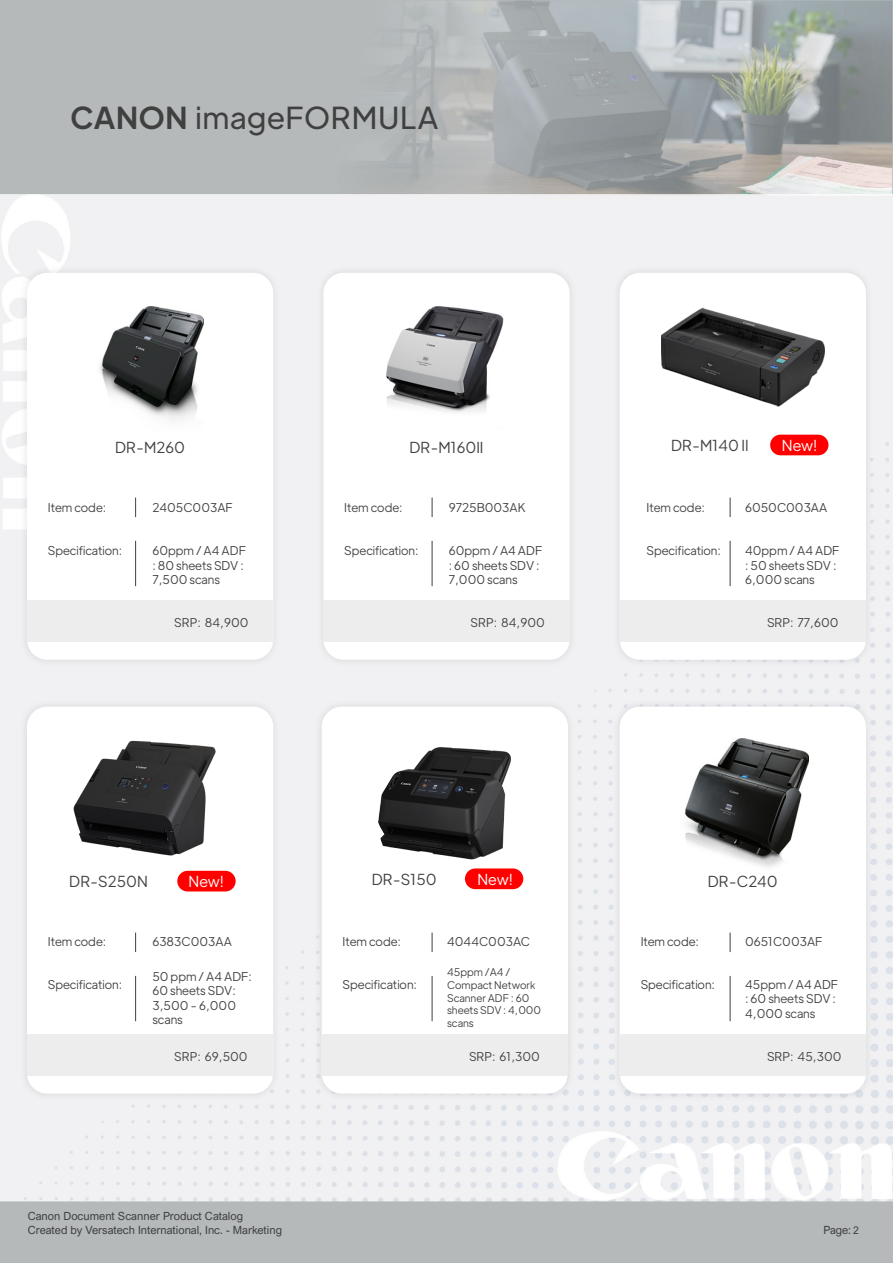
<style>
.page{position:relative;width:893px;height:1263px;background:#fff}
.page>*{position:absolute;margin:0;border:0;box-sizing:border-box;transform-origin:0 0}
.t1{font:30px "Plus Jakarta Text";color:#404040}
.t2{font:300 15px "Plus Jakarta Display";color:#404040}
.t3{font:300 15px "Plus Jakarta Display";color:#fff}
.t4{font:300 12px/14.4px "Plus Jakarta Display";color:#404040}
.t5{font:11.25px/13.5px "Arial Nova";color:#404040}
.t6{font:300 10.5px/12.6px "Plus Jakarta Display";color:#404040}
.s1{font-weight:700}
.s2{font-size:10.5px}
</style>
<div class="page">
<img style="left:0;top:0;width:893px;height:1263px">
<div style="left:18px;top:264px;width:263px;height:404px;background:#000;opacity:.1"></div>
<div style="left:27px;top:273px;width:246px;height:387px;background:#fff;border-radius:20px"></div>
<div style="left:315px;top:264px;width:263px;height:404px;background:#ececee"></div>
<div style="left:323px;top:273px;width:247px;height:387px;background:#fff;border-radius:20px"></div>
<div style="left:611px;top:264px;width:263px;height:404px;background:#ececee"></div>
<div style="left:620px;top:273px;width:246px;height:387px;background:#fff;border-radius:20px"></div>
<div style="left:27px;top:600px;width:246px;height:42px;background:#ededed"></div>
<div style="left:323px;top:600px;width:247px;height:42px;background:#ededed"></div>
<div style="left:620px;top:600px;width:246px;height:42px;background:#ededed"></div>
<img style="left:99px;top:307px;width:105px;height:114px">
<img style="left:386px;top:307px;width:118px;height:105px">
<svg style="left:135px;top:497px;width:1px;height:20px"></svg>
<hr style="left:135px;top:541px;width:1px;height:45px;background:#404040">
<svg style="left:432px;top:497px;width:1px;height:20px"></svg>
<hr style="left:432px;top:541px;width:1px;height:45px;background:#404040">
<svg style="left:730px;top:497px;width:1px;height:20px"></svg>
<hr style="left:730px;top:541px;width:1px;height:45px;background:#404040">
<img style="left:662px;top:307px;width:162px;height:100px">
<div style="left:770px;top:435px;width:58px;height:20px;background:#f00;border-radius:10px"></div>
<div style="left:18px;top:698px;width:263px;height:404px;background:#ededef"></div>
<div style="left:27px;top:707px;width:246px;height:387px;background:#fff;border-radius:20px"></div>
<div style="left:313px;top:698px;width:263px;height:404px;background:#ededef"></div>
<div style="left:322px;top:707px;width:246px;height:387px;background:#fff;border-radius:20px"></div>
<div style="left:611px;top:698px;width:263px;height:404px;background:#000;opacity:.1"></div>
<div style="left:620px;top:707px;width:246px;height:387px;background:#fff;border-radius:20px"></div>
<div style="left:27px;top:1034px;width:246px;height:41px;background:#ededed"></div>
<div style="left:322px;top:1034px;width:246px;height:41px;background:#ededed"></div>
<div style="left:177px;top:871px;width:59px;height:20px;background:#f00;border-radius:10px"></div>
<div style="left:465px;top:868px;width:58px;height:21px;background:#f00;border-radius:10px"></div>
<div style="left:620px;top:1034px;width:246px;height:41px;background:#ededed"></div>
<svg style="left:135px;top:932px;width:1px;height:20px"></svg>
<hr style="left:135px;top:976px;width:1px;height:45px;background:#404040">
<svg style="left:432px;top:932px;width:1px;height:20px"></svg>
<hr style="left:432px;top:976px;width:1px;height:45px;background:#404040">
<svg style="left:730px;top:932px;width:1px;height:20px"></svg>
<hr style="left:730px;top:976px;width:1px;height:45px;background:#404040">
<img style="left:73px;top:740px;width:143px;height:116px">
<img style="left:379px;top:747px;width:132px;height:113px">
<img style="left:685px;top:738px;width:123px;height:129px">
<p class="t1" style="left:70px;top:97px;width:370px"><span class="s1">CANON</span> imageFORMULA</p>
<p class="t2" style="left:115px;top:437px;width:72px">DR-M260</p>
<p class="t2" style="left:409px;top:437px;width:76px">DR-M160II</p>
<p class="t2" style="left:671px;top:435px;width:79px">DR-M140 II</p>
<p class="t3" style="left:782px;top:435px;width:37px">New!</p>
<p class="t4" style="left:48px;top:500px;width:60px">Item code:</p>
<p class="t4" style="left:152px;top:500px;width:82px">2405C003AF</p>
<p class="t4" style="left:344px;top:500px;width:60px">Item code:</p>
<p class="t4" style="left:449px;top:500px;width:78px">9725B003AK</p>
<p class="t4" style="left:647px;top:500px;width:60px">Item code:</p>
<p class="t4" style="left:745px;top:500px;width:84px">6050C003AA</p>
<p class="t4" style="left:48px;top:543px;width:76px">Specification:</p>
<p class="t4" style="left:152px;top:543px;width:95px">60ppm / A4 ADF</p>
<p class="t4" style="left:344px;top:543px;width:76px">Specification:</p>
<p class="t4" style="left:647px;top:543px;width:76px">Specification:</p>
<p class="t4" style="left:152px;top:558px;width:93px">: 80 sheets SDV :<br>7,500 scans</p>
<p class="t4" style="left:449px;top:543px;width:95px">60ppm / A4 ADF : 60 sheets SDV :<br>7,000 scans</p>
<p class="t4" style="left:745px;top:543px;width:96px">40ppm / A4 ADF : 50 sheets SDV :<br>6,000 scans</p>
<p class="t4" style="left:174px;top:615px;width:76px">SRP: 84,900</p>
<p class="t4" style="left:471px;top:615px;width:76px">SRP: 84,900</p>
<p class="t4" style="left:767px;top:615px;width:73px">SRP: 77,600</p>
<p class="t2" style="left:69px;top:871px;width:80px">DR-S250N</p>
<p class="t3" style="left:189px;top:871px;width:37px">New!</p>
<p class="t2" style="left:372px;top:869px;width:66px">DR-S150</p>
<p class="t3" style="left:477px;top:869px;width:37px">New!</p>
<p class="t2" style="left:708px;top:871px;width:72px">DR-C240</p>
<p class="t4" style="left:48px;top:934px;width:60px">Item code:</p>
<p class="t4" style="left:152px;top:934px;width:81px">6383C003AA</p>
<p class="t4" style="left:343px;top:934px;width:60px">Item code:</p>
<p class="t4" style="left:447px;top:934px;width:84px">4044C003AC</p>
<p class="t4" style="left:641px;top:934px;width:60px">Item code:</p>
<p class="t4" style="left:745px;top:934px;width:79px">0651C003AF</p>
<p class="t4" style="left:48px;top:977px;width:76px">Specification:</p>
<p class="t4" style="left:343px;top:977px;width:76px">Specification:</p>
<p class="t4" style="left:641px;top:977px;width:76px">Specification:</p>
<p class="t4" style="left:152px;top:969px;width:101px">50 ppm / A4 ADF:<br>60 sheets SDV:<br>3,500 - 6,000 scans</p>
<p class="t6" style="left:447px;top:966px;width:96px">45ppm /A4 /<br>Compact Network<br>Scanner ADF : 60 sheets SDV : 4,000 scans</p>
<p class="t4" style="left:745px;top:977px;width:95px">45ppm / A4 ADF : 60 sheets SDV :<br>4,000 scans</p>
<p class="t4" style="left:174px;top:1049px;width:75px">SRP: 69,500</p>
<p class="t4" style="left:469px;top:1049px;width:73px">SRP: 61,300</p>
<p class="t4" style="left:767px;top:1049px;width:76px">SRP: 45,300</p>
<p class="t5" style="left:28px;top:1209px;width:256px">Canon Document Scanner Product Catalog<br>Created by Versatech International, Inc. - Marketing</p>
<p class="t5" style="left:823px;top:1223px;width:37px">Page: <span class="s2">2</span></p>
</div>
